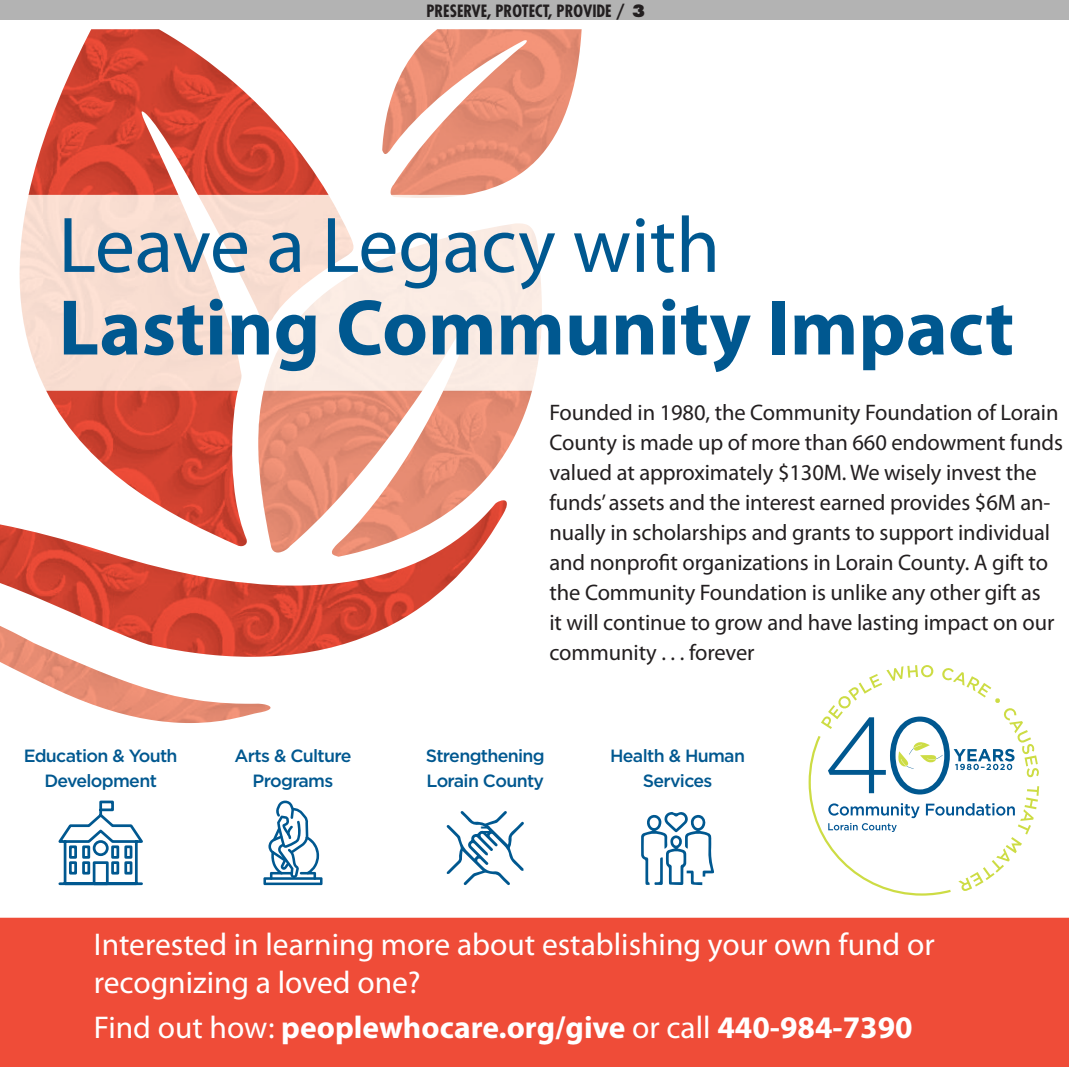
<style>
.page{position:relative;width:1069px;height:1069px;background:#fff}
.page>*{position:absolute;margin:0;border:0;box-sizing:border-box;transform-origin:0 0}
.t1{font:700 79.5px "Myriad Pro";color:#005890}
.t2{font:79.5px "Myriad Pro";color:#005890}
.t3{font:31.5px/37.8px "Myriad Pro";color:#fff}
.t4{font:700 31.5px "Myriad Pro";color:#fff}
.t5{font:22.5px/30px "Myriad Pro";letter-spacing:-.005em;color:#231f20}
.t6{font:500 17.7px/24.6px "Gotham";letter-spacing:-.04em;color:#005890;text-align:center}
.t7{font:700 condensed 16.5px "Futura";color:#231f20}
.s1{font-weight:800;font-stretch:normal}
.s2{font-weight:400}
</style>
<div class="page">
<div style="left:0;top:0;width:1068px;height:20px;background:#b3b3b3"></div>
<img style="left:46px;top:390px;width:192px;height:112px">
<img style="left:29px;top:29px;width:299px;height:166px">
<svg style="left:0;top:502px;width:448px;height:153px"></svg>
<img style="left:306px;top:556px;width:169px;height:29px">
<svg style="left:0;top:595px;width:264px;height:30px"></svg>
<img style="left:0;top:625px;width:271px;height:97px">
<svg style="left:178px;top:160px;width:57px;height:35px"></svg>
<div style="left:19px;top:195px;width:223px;height:195px;background:#f9ded1"></div>
<img style="left:198px;top:195px;width:146px;height:127px">
<svg style="left:253px;top:223px;width:279px;height:333px"></svg>
<img style="left:263px;top:223px;width:279px;height:167px">
<svg style="left:382px;top:29px;width:199px;height:166px"></svg>
<div style="left:0;top:918px;width:1068px;height:148px;background:#ef4c38"></div>
<div style="left:0;top:917px;width:1068px;height:149px;border:2px solid #ef4c38"></div>
<svg style="left:58px;top:800px;width:85px;height:86px"></svg>
<svg style="left:263px;top:800px;width:59px;height:84px"></svg>
<svg style="left:446px;top:811px;width:78px;height:74px"></svg>
<svg style="left:641px;top:812px;width:73px;height:72px"></svg>
<svg style="left:808px;top:665px;width:230px;height:231px"></svg>
<p class="t7" style="left:426px;top:1px;width:220px">PRESERVE, PROTECT, PROVIDE / <span class="s1">3</span></p>
<h1 class="t2" style="left:58px;top:218px;width:663px">Leave a Legacy with</h1>
<h1 class="t1" style="left:58px;top:299px;width:956px">Lasting Community Impact</h1>
<p class="t5" style="left:549px;top:399px;width:515px">Founded in 1980, the Community Foundation of Lorain County is made up of more than 660 endowment funds valued at approximately $130M. We wisely invest the funds’assets and the interest earned provides $6M an&shy;nually in scholarships and grants to support individual and nonprofit organizations in Lorain County. A gift to the Community Foundation is unlike any other gift as<br>it will continue to grow and have lasting impact on our community . . . forever</p>
<p class="t6" style="left:24px;top:745px;width:155px">Education &amp; Youth<br>Development</p>
<p class="t6" style="left:234px;top:745px;width:118px">Arts &amp; Culture<br>Programs</p>
<p class="t6" style="left:425px;top:745px;width:120px;text-align:left">Strengthening<br>Lorain County</p>
<p class="t6" style="left:479px;top:818px;width:13px">=</p>
<p class="t6" style="left:610px;top:745px;width:136px">Health &amp; Human<br>Services</p>
<h2 class="t3" style="left:94px;top:928px;width:842px">Interested in learning more about establishing your own fund or recognizing a loved one?</h2>
<h2 class="t4" style="left:94px;top:1015px;width:820px"><span class="s2">Find out how:</span> peoplewhocare.org/give <span class="s2">or call</span> 440-984-7390</h2>
</div>
